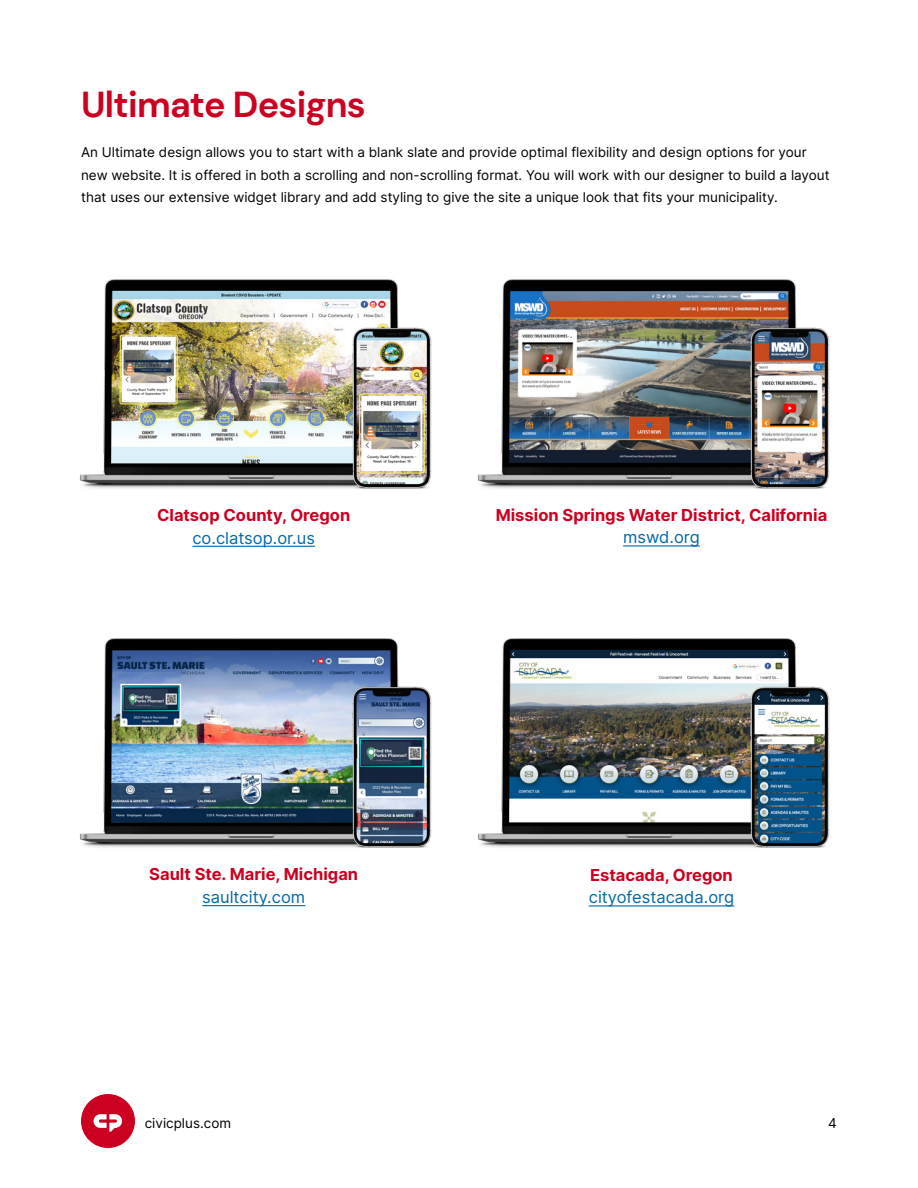
<style>
.page{position:relative;width:918px;height:1188px;background:#fff}
.page>*{position:absolute;margin:0;border:0;box-sizing:border-box;transform-origin:0 0}
.t1{font:700 36px "DM Sans";letter-spacing:-.02em;color:#cc0020}
.t2{font:700 16.5px "Inter";color:#cc0020}
.t3{font:16.5px "Inter";color:#0069aa}
.t4{font:13.5px/22.5px "Inter";color:#000}
</style>
<div class="page">
<svg style="left:81px;top:1094px;width:54px;height:54px"></svg>
<img style="left:477px;top:279px;width:353px;height:210px">
<hr style="left:623px;top:545px;width:77px;height:2px;background:#0069aa">
<img style="left:79px;top:638px;width:353px;height:210px">
<hr style="left:202px;top:905px;width:103px;height:1px;background:#0069aa">
<hr style="left:192px;top:546px;width:123px;height:1px;background:#0069aa">
<img style="left:79px;top:279px;width:353px;height:210px">
<hr style="left:589px;top:905px;width:145px;height:2px;background:#0069aa">
<img style="left:477px;top:638px;width:353px;height:210px">
<h1 class="t1" style="left:81px;top:82px;width:286px">Ultimate Designs</h1>
<p class="t4" style="left:81px;top:141px;width:750px">An Ultimate design allows you to start with a blank slate and provide optimal flexibility and design options for your new website. It is offered in both a scrolling and non-scrolling format. You will work with our designer to build a layout that uses our extensive widget library and add styling to give the site a unique look that fits your municipality.</p>
<p class="t2" style="left:157px;top:503px;width:195px">Clatsop County, Oregon</p>
<p class="t3" style="left:192px;top:526px;width:124px">co.clatsop.or.us</p>
<p class="t2" style="left:149px;top:862px;width:210px">Sault Ste. Marie, Michigan</p>
<p class="t3" style="left:202px;top:885px;width:105px">saultcity.com</p>
<p class="t2" style="left:496px;top:503px;width:333px">Mission Springs Water District, California</p>
<p class="t3" style="left:623px;top:525px;width:78px">mswd.org</p>
<p class="t2" style="left:590px;top:863px;width:144px">Estacada, Oregon</p>
<p class="t3" style="left:589px;top:885px;width:147px">cityofestacada.org</p>
<p class="t4" style="left:145px;top:1111px;width:88px">civicplus.com</p>
<p class="t4" style="left:828px;top:1111px;width:10px">4</p>
</div>
